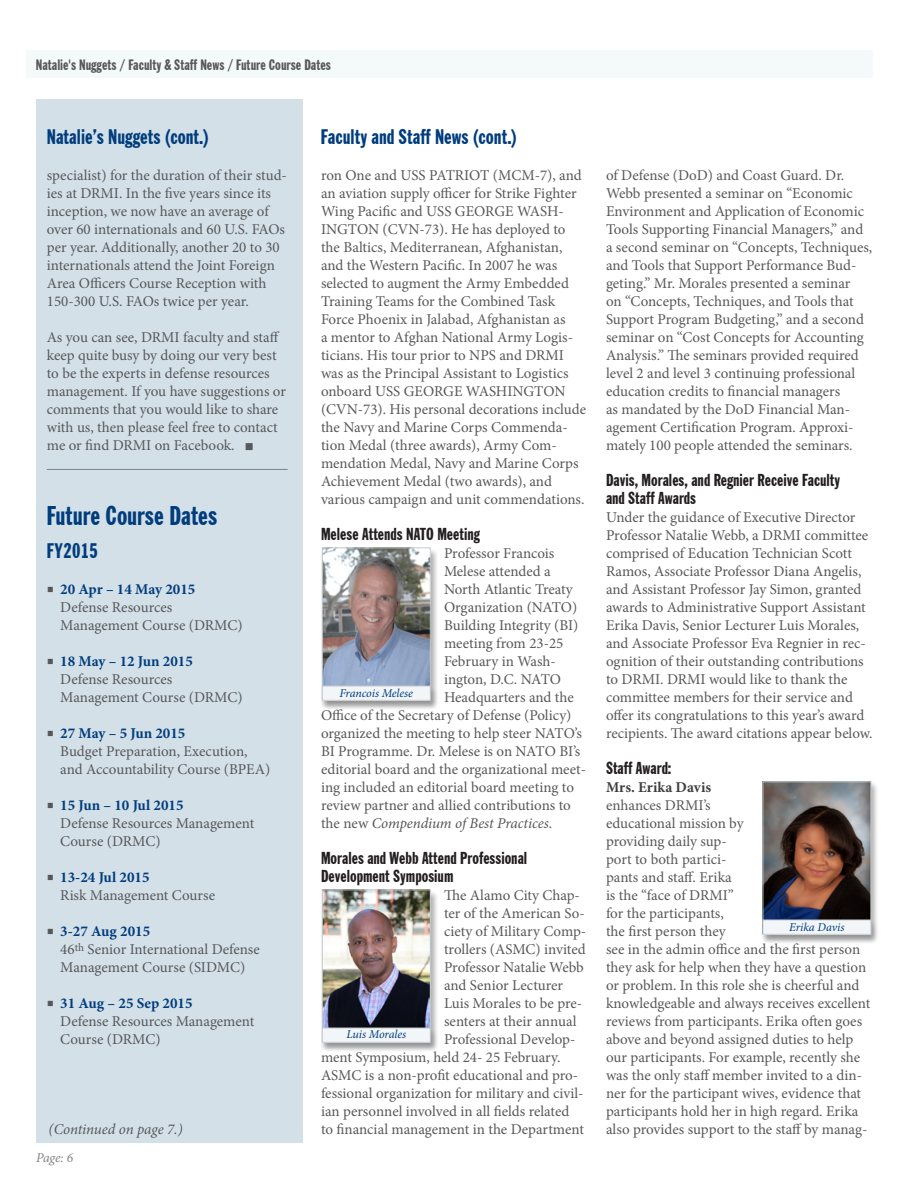
<style>
.page{position:relative;width:918px;height:1188px;background:#fff}
.page>*{position:absolute;margin:0;border:0;box-sizing:border-box;transform-origin:0 0}
.t1{font:extra-condensed 27px "Franklin Gothic BT";color:#013d7d}
.t2{font:extra-condensed 21px "Franklin Gothic BT";color:#013d7d}
.t3{font:extra-condensed 17.25px/18px "Franklin Gothic BT";color:#231f20}
.t4{font:15px/18px "Minion Pro";letter-spacing:-.005em;color:#57585a}
.t5{font:extra-condensed 15px "Franklin Gothic BT";color:#57585a}
.t6{font:italic 15px "Minion Pro";letter-spacing:-.01em;color:#57585a}
.t7{font:700 15px "Minion Pro";color:#3e3e3f}
.t8{font:italic 13.5px "Minion Pro";color:#808285}
.t9{font:italic 12px "Minion Pro";letter-spacing:-.01em;color:#013d7d}
.s1{font-size:18px}
.s2{font-weight:700;color:#013d7d}
.s3{font-style:normal}
</style>
<div class="page">
<div style="left:27px;top:51px;width:846px;height:27px;background:#f4f9fa"></div>
<div style="left:36px;top:99px;width:267px;height:1044px;background:#d3e0e8"></div>
<div style="left:320px;top:547px;width:119px;height:162px;background:#231f20;opacity:.2"></div>
<img style="left:324px;top:550px;width:104px;height:135px">
<div style="left:322px;top:548px;width:108px;height:152px;border:1px solid #c4cacc"></div>
<div style="left:320px;top:685px;width:119px;height:25px;background:#231f20;opacity:.2"></div>
<div style="left:322px;top:686px;width:108px;height:14px;background:#f2f6f9"></div>
<div style="left:322px;top:686px;width:108px;height:14px;border:1px solid #c4cacc"></div>
<div style="left:320px;top:889px;width:119px;height:162px;background:#231f20;opacity:.2"></div>
<img style="left:324px;top:892px;width:104px;height:135px">
<div style="left:322px;top:890px;width:108px;height:152px;border:1px solid #c4cacc"></div>
<div style="left:320px;top:1027px;width:119px;height:25px;background:#231f20;opacity:.2"></div>
<div style="left:322px;top:1028px;width:108px;height:14px;background:#f2f6f9"></div>
<div style="left:322px;top:1028px;width:108px;height:14px;border:1px solid #c4cacc"></div>
<div style="left:761px;top:781px;width:118px;height:162px;background:#231f20;opacity:.2"></div>
<img style="left:765px;top:784px;width:104px;height:135px">
<div style="left:763px;top:782px;width:108px;height:152px;border:1px solid #c4cacc"></div>
<div style="left:761px;top:919px;width:118px;height:25px;background:#231f20;opacity:.2"></div>
<div style="left:763px;top:920px;width:108px;height:14px;background:#f2f6f9"></div>
<div style="left:763px;top:920px;width:108px;height:14px;border:1px solid #c4cacc"></div>
<hr style="left:47px;top:469px;width:241px;height:1px;background:#808285">
<p class="t5" style="left:36px;top:56px;width:297px">Natalie's Nuggets / Faculty &amp; Staff News / Future Course Dates</p>
<h2 class="t2" style="left:47px;top:124px;width:164px">Natalie’s Nuggets (cont.)</h2>
<h2 class="t2" style="left:321px;top:124px;width:198px">Faculty and Staff News (cont.)</h2>
<p class="t4" style="left:47px;top:166px;width:242px">specialist) for the duration of their stud&shy;ies at DRMI. In the five years since its inception, we now have an average of over 60 internationals and 60 U.S. FAOs per year. Additionally, another 20 to 30 internationals attend the Joint Foreign Area Officers Course Reception with 150-300 U.S. FAOs twice per year.</p>
<p class="t4" style="left:47px;top:328px;width:241px">As you can see, DRMI faculty and staff keep quite busy by doing our very best to be the experts in defense resources management. If you have suggestions or comments that you would like to share with us, then please feel free to contact me or find DRMI on Facebook. ■</p>
<h1 class="t1" style="left:47px;top:499px;width:172px">Future Course Dates</h1>
<h2 class="t2" style="left:47px;top:538px;width:52px">FY2015</h2>
<p class="t4" style="left:60px;top:580px;width:184px;text-indent:-14px"><span class="s1">■</span> <span class="s2">20 Apr – 14 May 2015<br></span>Defense Resources<br>Management Course (DRMC)</p>
<p class="t4" style="left:60px;top:652px;width:184px;text-indent:-14px"><span class="s1">■</span> <span class="s2">18 May – 12 Jun 2015<br></span>Defense Resources<br>Management Course (DRMC)</p>
<p class="t4" style="left:60px;top:724px;width:212px;text-indent:-14px"><span class="s1">■</span> <span class="s2">27 May – 5 Jun 2015<br></span>Budget Preparation, Execution, and Accountability Course (BPEA)</p>
<p class="t4" style="left:60px;top:796px;width:196px;text-indent:-14px"><span class="s1">■</span> <span class="s2">15 Jun – 10 Jul 2015<br></span>Defense Resources Management<br>Course (DRMC)</p>
<p class="t4" style="left:60px;top:868px;width:156px;text-indent:-14px"><span class="s1">■</span> <span class="s2">13-24 Jul 2015<br></span>Risk Management Course</p>
<p class="t4" style="left:60px;top:922px;width:201px;text-indent:-13px"><span class="s1">■</span> <span class="s2">3-27 Aug 2015<br></span>46<sup>th</sup> Senior International Defense<br>Management Course (SIDMC)</p>
<p class="t4" style="left:60px;top:994px;width:196px;text-indent:-14px"><span class="s1">■</span> <span class="s2">31 Aug – 25 Sep 2015<br></span>Defense Resources Management<br>Course (DRMC)</p>
<p class="t6" style="left:49px;top:1119px;width:136px">(Continued on page 7.)</p>
<p class="t8" style="left:36px;top:1148px;width:39px">Page: 6</p>
<p class="t4" style="left:321px;top:166px;width:267px">ron One and USS PATRIOT (MCM-7), and an aviation supply officer for Strike Fighter Wing Pacific and USS GEORGE WASH-INGTON (CVN-73). He has deployed to the Baltics, Mediterranean, Afghanistan, and the Western Pacific. In 2007 he was selected to augment the Army Embedded Training Teams for the Combined Task Force Phoenix in Jalabad, Afghanistan as<br>a mentor to Afghan National Army Logis&shy;ticians. His tour prior to NPS and DRMI was as the Principal Assistant to Logistics onboard USS GEORGE WASHINGTON (CVN-73). His personal decorations include the Navy and Marine Corps Commenda&shy;tion Medal (three awards), Army Com&shy;mendation Medal, Navy and Marine Corps Achievement Medal (two awards), and various campaign and unit commendations.</p>
<p class="t3" style="left:321px;top:525px;width:161px">Melese Attends NATO Meeting</p>
<p class="t4" style="left:444px;top:544px;width:112px">Professor Francois</p>
<p class="t4" style="left:444px;top:562px;width:108px">Melese attended a</p>
<p class="t4" style="left:444px;top:580px;width:130px">North Atlantic Treaty</p>
<p class="t4" style="left:444px;top:598px;width:135px">Organization (NATO)</p>
<p class="t4" style="left:444px;top:616px;width:136px">Building Integrity (BI)</p>
<p class="t4" style="left:444px;top:634px;width:121px">meeting from 23-25</p>
<p class="t4" style="left:444px;top:652px;width:113px">February in Wash-</p>
<p class="t4" style="left:444px;top:670px;width:119px">ington, D.C. NATO</p>
<p class="t4" style="left:444px;top:688px;width:131px">Headquarters and the</p>
<p class="t4" style="left:321px;top:706px;width:252px">Office of the Secretary of Defense (Policy)</p>
<p class="t4" style="left:321px;top:724px;width:262px">organized the meeting to help steer NATO’s</p>
<p class="t4" style="left:321px;top:742px;width:261px">BI Programme. Dr. Melese is on NATO BI’s</p>
<p class="t4" style="left:321px;top:760px;width:267px">editorial board and the organizational meet-</p>
<p class="t4" style="left:321px;top:778px;width:255px">ing included an editorial board meeting to</p>
<p class="t4" style="left:321px;top:796px;width:251px">review partner and allied contributions to</p>
<p class="t6" style="left:321px;top:813px;width:233px"><span class="s3">the new</span> Compendium of Best Practices<span class="s3">.</span></p>
<p class="t3" style="left:321px;top:849px;width:208px">Morales and Webb Attend Professional<br>Development Symposium</p>
<p class="t4" style="left:444px;top:886px;width:138px">The Alamo City Chap-</p>
<p class="t4" style="left:444px;top:904px;width:142px">ter of the American So-</p>
<p class="t4" style="left:444px;top:922px;width:144px">ciety of Military Comp-</p>
<p class="t4" style="left:444px;top:940px;width:143px">trollers (ASMC) invited</p>
<p class="t4" style="left:444px;top:958px;width:141px">Professor Natalie Webb</p>
<p class="t4" style="left:444px;top:976px;width:121px">and Senior Lecturer</p>
<p class="t4" style="left:444px;top:994px;width:140px">Luis Morales to be pre-</p>
<p class="t4" style="left:444px;top:1012px;width:134px">senters at their annual</p>
<p class="t4" style="left:444px;top:1030px;width:133px">Professional Develop-</p>
<p class="t4" style="left:321px;top:1048px;width:241px">ment Symposium, held 24- 25 February.</p>
<p class="t4" style="left:321px;top:1066px;width:259px">ASMC is a non-profit educational and pro-</p>
<p class="t4" style="left:321px;top:1084px;width:264px">fessional organization for military and civil-</p>
<p class="t4" style="left:321px;top:1102px;width:250px">ian personnel involved in all fields related</p>
<p class="t4" style="left:321px;top:1120px;width:265px">to financial management in the Department</p>
<p class="t9" style="left:340px;top:685px;width:75px">Francois Melese</p>
<p class="t9" style="left:346px;top:1026px;width:61px">Luis Morales</p>
<p class="t4" style="left:606px;top:166px;width:268px">of Defense (DoD) and Coast Guard. Dr.<br>Webb presented a seminar on “Economic Environment and Application of Economic Tools Supporting Financial Managers,” and a second seminar on “Concepts, Techniques, and Tools that Support Performance Bud&shy;geting.” Mr. Morales presented a seminar<br>on “Concepts, Techniques, and Tools that Support Program Budgeting,” and a second seminar on “Cost Concepts for Accounting Analysis.” The seminars provided required level 2 and level 3 continuing professional education credits to financial managers<br>as mandated by the DoD Financial Man&shy;agement Certification Program. Approxi&shy;mately 100 people attended the seminars.</p>
<p class="t3" style="left:606px;top:471px;width:236px">Davis, Morales, and Regnier Receive Faculty and Staff Awards</p>
<p class="t4" style="left:606px;top:508px;width:268px">Under the guidance of Executive Director Professor Natalie Webb, a DRMI committee comprised of Education Technician Scott Ramos, Associate Professor Diana Angelis, and Assistant Professor Jay Simon, granted awards to Administrative Support Assistant Erika Davis, Senior Lecturer Luis Morales, and Associate Professor Eva Regnier in rec&shy;ognition of their outstanding contributions to DRMI. DRMI would like to thank the committee members for their service and offer its congratulations to this year’s award recipients. The award citations appear below.</p>
<p class="t3" style="left:606px;top:759px;width:67px">Staff Award:</p>
<p class="t7" style="left:606px;top:777px;width:107px">Mrs. Erika Davis</p>
<p class="t4" style="left:606px;top:796px;width:266px">enhances DRMI’s<br>educational mission by<br>providing daily sup-<br>port to both partici-<br>pants and staff. Erika<br>is the “face of DRMI”<br>for the participants,<br>the first person they<br>see in the admin office and the first person they ask for help when they have a question or problem. In this role she is cheerful and knowledgeable and always receives excellent reviews from participants. Erika often goes above and beyond assigned duties to help our participants. For example, recently she was the only staff member invited to a din&shy;ner for the participant wives, evidence that participants hold her in high regard. Erika also provides support to the staff by manag-</p>
<p class="t9" style="left:789px;top:919px;width:57px">Erika Davis</p>
</div>
